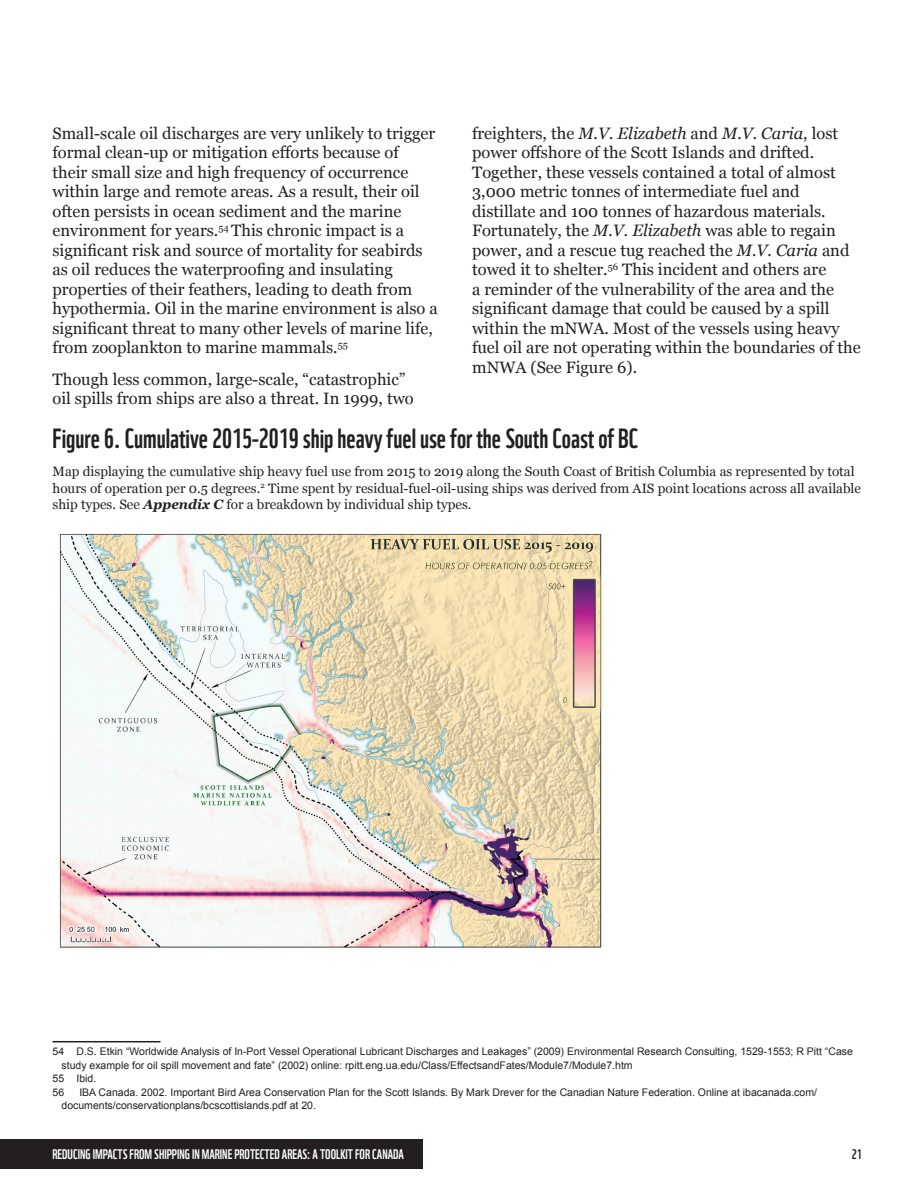
<style>
.page{position:relative;width:918px;height:1188px;background:#fff}
.page>*{position:absolute;margin:0;border:0;box-sizing:border-box;transform-origin:0 0}
.t1{font:27px "WWF";color:#231f20}
.t2{font:16.5px/19.5px "Georgia";color:#231f20}
.t3{font:13.5px/16.5px "Georgia";color:#231f20}
.t4{font:13.5px "WWF";color:#fff}
.t5{font:13.5px "WWF";color:#231f20}
.t6{font:10.5px/13.5px "Arial";color:#231f20}
.s1{font-style:italic}
.s2{font-weight:700;font-style:italic}
</style>
<div class="page">
<div style="left:0;top:1139px;width:423px;height:30px;background:#231f20"></div>
<hr style="left:53px;top:1041px;width:108px;height:1px;background:#231f20">
<img style="left:59px;top:533px;width:545px;height:415px">
<p class="t2" style="left:53px;top:122px;width:387px">Small-scale oil discharges are very unlikely to trigger formal clean-up or mitigation efforts because of<br>their small size and high frequency of occurrence within large and remote areas. As a result, their oil often persists in ocean sediment and the marine environment for years.<sup>54</sup> This chronic impact is a significant risk and source of mortality for seabirds as oil reduces the waterproofing and insulating properties of their feathers, leading to death from hypothermia. Oil in the marine environment is also a significant threat to many other levels of marine life, from zooplankton to marine mammals.<sup>55</sup></p>
<p class="t2" style="left:53px;top:368px;width:363px">Though less common, large-scale, “catastrophic” oil spills from ships are also a threat. In 1999, two</p>
<p class="t2" style="left:472px;top:122px;width:390px">freighters, the <span class="s1">M.V. Elizabeth</span> and <span class="s1">M.V. Caria</span>, lost power offshore of the Scott Islands and drifted.<br>Together, these vessels contained a total of almost 3,000 metric tonnes of intermediate fuel and distillate and 100 tonnes of hazardous materials.<br>Fortunately, the <span class="s1">M.V. Elizabeth</span> was able to regain power, and a rescue tug reached the <span class="s1">M.V. Caria</span> and towed it to shelter.<sup>56</sup> This incident and others are<br>a reminder of the vulnerability of the area and the significant damage that could be caused by a spill within the mNWA. Most of the vessels using heavy fuel oil are not operating within the boundaries of the mNWA (See Figure 6).</p>
<h1 class="t1" style="left:53px;top:417px;width:587px">Figure 6. Cumulative 2015-2019 ship heavy fuel use for the South Coast of BC</h1>
<p class="t3" style="left:53px;top:463px;width:810px">Map displaying the cumulative ship heavy fuel use from 2015 to 2019 along the South Coast of British Columbia as represented by total hours of operation per 0.5 degrees.<sup>2</sup> Time spent by residual-fuel-oil-using ships was derived from AIS point locations across all available ship types. See <span class="s2">Appendix C</span> for a breakdown by individual ship types.</p>
<p class="t6" style="left:53px;top:1045px;width:802px">54 D.S. Etkin “Worldwide Analysis of In-Port Vessel Operational Lubricant Discharges and Leakages” (2009) Environmental Research Consulting, 1529-1553; R Pitt “Case</p>
<p class="t6" style="left:62px;top:1058px;width:573px">study example for oil spill movement and fate” (2002) online: rpitt.eng.ua.edu/Class/EffectsandFates/Module7/Module7.htm</p>
<p class="t6" style="left:53px;top:1072px;width:45px">55 Ibid.</p>
<p class="t6" style="left:53px;top:1085px;width:13px">56</p>
<p class="t6" style="left:62px;top:1085px;width:757px;text-indent:18px">IBA Canada. 2002. Important Bird Area Conservation Plan for the Scott Islands. By Mark Drever for the Canadian Nature Federation. Online at ibacanada.com/ documents/conservationplans/bcscottislands.pdf at 20.</p>
<p class="t4" style="left:53px;top:1144px;width:353px">REDUCING IMPACTS FROM SHIPPING IN MARINE PROTECTED AREAS: A TOOLKIT FOR CANADA</p>
<p class="t5" style="left:852px;top:1144px;width:11px">21</p>
</div>
